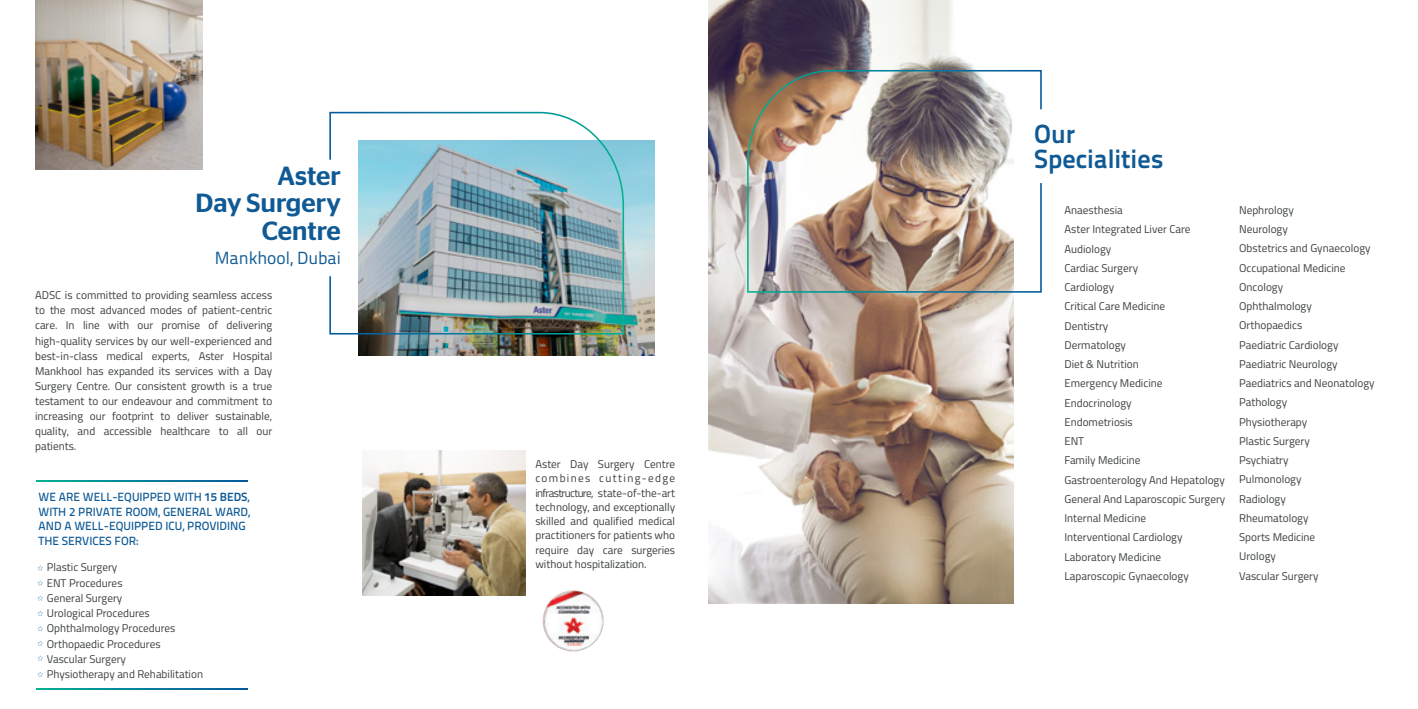
<style>
.page{position:relative;width:1418px;height:709px;background:#fff}
.page>*{position:absolute;margin:0;border:0;box-sizing:border-box;transform-origin:0 0}
.t1{font:500 26.25px/27.1px "Stag Sans";color:#0f5a95;text-align:right}
.t2{font:700 26.25px/24.8px "Titillium Text 22 L";color:#0f5a95}
.t3{font:17.5px "Titillium Text 22 L";color:#0f5a95}
.t4{font:500 11.88px/14.6px "Titillium Text 22 L";color:#0f5a95}
.t5{font:11.25px/19.2px "Titillium";color:#3b3f41}
.t6{font:11.25px/15.1px "Titillium Web";color:#3b3f41;text-align:justify}
.s1{font-weight:700}
</style>
<div class="page">
<img style="left:708px;top:0;width:305px;height:603px">
<img style="left:358px;top:140px;width:297px;height:216px">
<svg style="left:36px;top:480px;width:211px;height:1px"></svg>
<svg style="left:36px;top:689px;width:211px;height:1px"></svg>
<svg style="left:38px;top:565px;width:5px;height:5px"></svg>
<svg style="left:38px;top:580px;width:5px;height:5px"></svg>
<svg style="left:38px;top:595px;width:5px;height:5px"></svg>
<svg style="left:38px;top:611px;width:5px;height:4px"></svg>
<svg style="left:38px;top:626px;width:5px;height:5px"></svg>
<svg style="left:38px;top:641px;width:5px;height:4px"></svg>
<svg style="left:38px;top:655px;width:5px;height:5px"></svg>
<svg style="left:38px;top:672px;width:5px;height:4px"></svg>
<img style="left:329px;top:111px;width:296px;height:224px">
<img style="left:746px;top:69px;width:296px;height:224px">
<img style="left:35px;top:0;width:167px;height:169px">
<img style="left:362px;top:451px;width:163px;height:144px">
<img style="left:542px;top:590px;width:61px;height:61px;border-radius:31px">
<h1 class="t1" style="left:196px;top:162px;width:147px">Aster<br>Day Surgery<br>Centre</h1>
<h2 class="t3" style="left:215px;top:245px;width:128px">Mankhool, Dubai</h2>
<p class="t6" style="left:35px;top:287px;width:239px">ADSC is committed to providing seamless access to the most advanced modes of patient-centric care. In line with our promise of delivering high-quality services by our well-experienced and best-in-class medical experts, Aster Hospital Mankhool has expanded its services with a Day Surgery Centre. Our consistent growth is a true testament to our endeavour and commitment to increasing our footprint to deliver sustainable, quality, and accessible healthcare to all our patients.</p>
<p class="t4" style="left:39px;top:489px;width:213px">WE ARE WELL-EQUIPPED WITH <span class="s1">15 BEDS</span>,<br>WITH 2 PRIVATE ROOM, GENERAL WARD,<br>AND A WELL-EQUIPPED ICU, PROVIDING<br>THE SERVICES FOR:</p>
<p class="t5" style="left:47px;top:559px;width:158px;line-height:15.2px">Plastic Surgery<br>ENT Procedures<br>General Surgery<br>Urological Procedures<br>Ophthalmology Procedures<br>Orthopaedic Procedures<br>Vascular Surgery<br>Physiotherapy and Rehabilitation</p>
<p class="t6" style="left:535px;top:456px;width:141px;line-height:14.2px">Aster Day Surgery Centre combines cutting-edge infrastructure, state-of-the-art technology, and exceptionally skilled and qualified medical practitioners for patients who require day care surgeries without hospitalization.</p>
<h1 class="t2" style="left:1034px;top:120px;width:131px">Our<br>Specialities</h1>
<p class="t5" style="left:1064px;top:200px;width:162px">Anaesthesia<br>Aster Integrated Liver Care<br>Audiology<br>Cardiac Surgery<br>Cardiology<br>Critical Care Medicine<br>Dentistry<br>Dermatology<br>Diet &amp; Nutrition<br>Emergency Medicine<br>Endocrinology<br>Endometriosis<br>ENT<br>Family Medicine<br>Gastroenterology And Hepatology<br>General And Laparoscopic Surgery<br>Internal Medicine<br>Interventional Cardiology<br>Laboratory Medicine<br>Laparoscopic Gynaecology</p>
<p class="t5" style="left:1239px;top:200px;width:137px">Nephrology<br>Neurology<br>Obstetrics and Gynaecology<br>Occupational Medicine<br>Oncology<br>Ophthalmology<br>Orthopaedics<br>Paediatric Cardiology<br>Paediatric Neurology<br>Paediatrics and Neonatology<br>Pathology<br>Physiotherapy<br>Plastic Surgery<br>Psychiatry<br>Pulmonology<br>Radiology<br>Rheumatology<br>Sports Medicine<br>Urology<br>Vascular Surgery</p>
</div>
